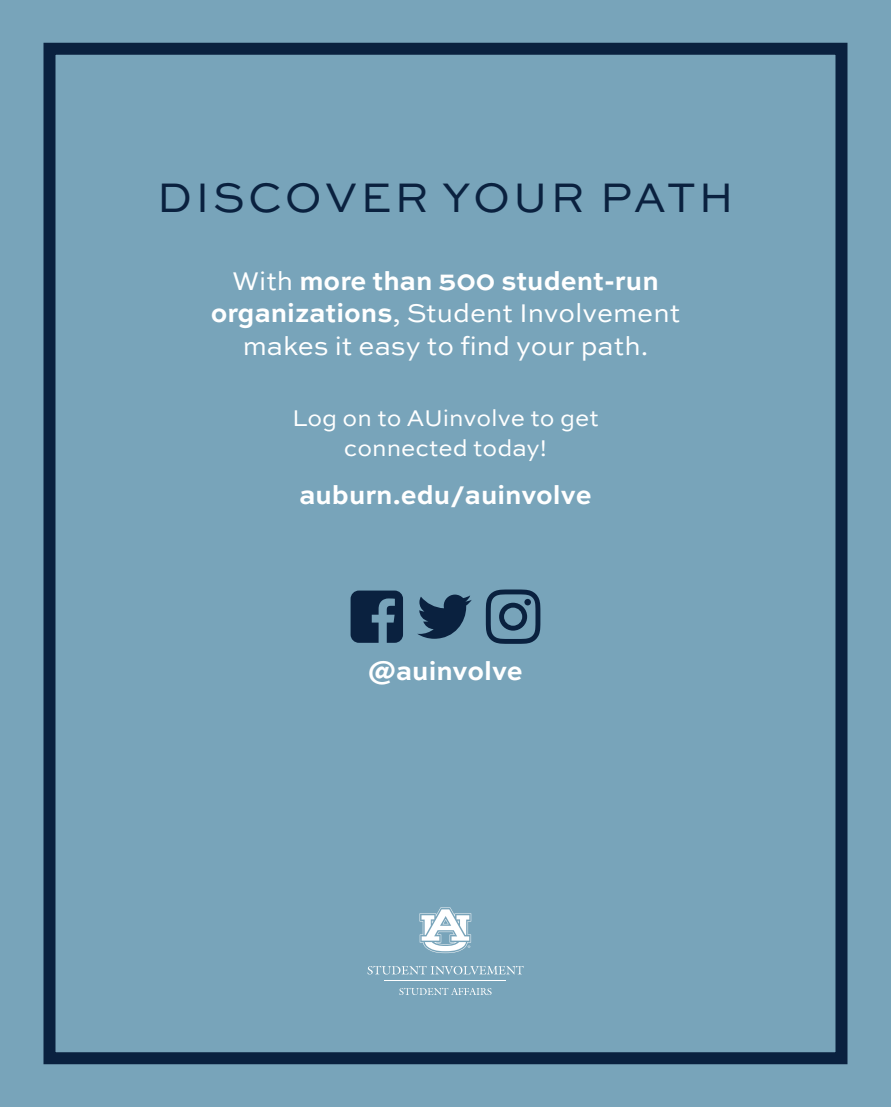
<style>
.page{position:relative;width:891px;height:1107px;background:#78a4ba}
.page>*{position:absolute;margin:0;border:0;box-sizing:border-box;transform-origin:0 0}
.t1{font:43.5px "Sweet Sans Pro";letter-spacing:.07em;color:#0a213f}
.t2{font:27px/33px "Sweet Sans Pro";color:#fff;text-align:center}
.t3{font:700 27px "Sweet Sans Pro";color:#fff}
.t4{font:24px/30px "Sweet Sans Pro";color:#fff;text-align:center}
.s1{font-weight:700}
</style>
<div class="page">
<hr style="left:385px;top:980px;width:121px;height:1px;background:#fff">
<svg style="left:367px;top:966px;width:157px;height:9px"></svg>
<svg style="left:399px;top:988px;width:93px;height:7px"></svg>
<svg style="left:420px;top:908px;width:51px;height:45px"></svg>
<div style="left:44px;top:43px;width:804px;height:1021px;border:12px solid #0a213f"></div>
<svg style="left:351px;top:591px;width:52px;height:52px"></svg>
<svg style="left:486px;top:590px;width:54px;height:54px"></svg>
<div style="left:524px;top:599px;width:7px;height:6px;background:#0a213f;border-radius:50%"></div>
<svg style="left:417px;top:595px;width:55px;height:44px"></svg>
<h1 class="t1" style="left:157px;top:166px;width:579px">DISCOVER YOUR PATH</h1>
<p class="t2" style="left:211px;top:263px;width:471px">With <span class="s1">more than 500 student-run organizations</span>, Student Involvement makes it easy to find your path.</p>
<p class="t4" style="left:292px;top:402px;width:308px">Log on to AUinvolve to get connected today!</p>
<p class="t3" style="left:299px;top:474px;width:294px">auburn.edu/auinvolve</p>
<p class="t3" style="left:368px;top:650px;width:156px">@auinvolve</p>
</div>
